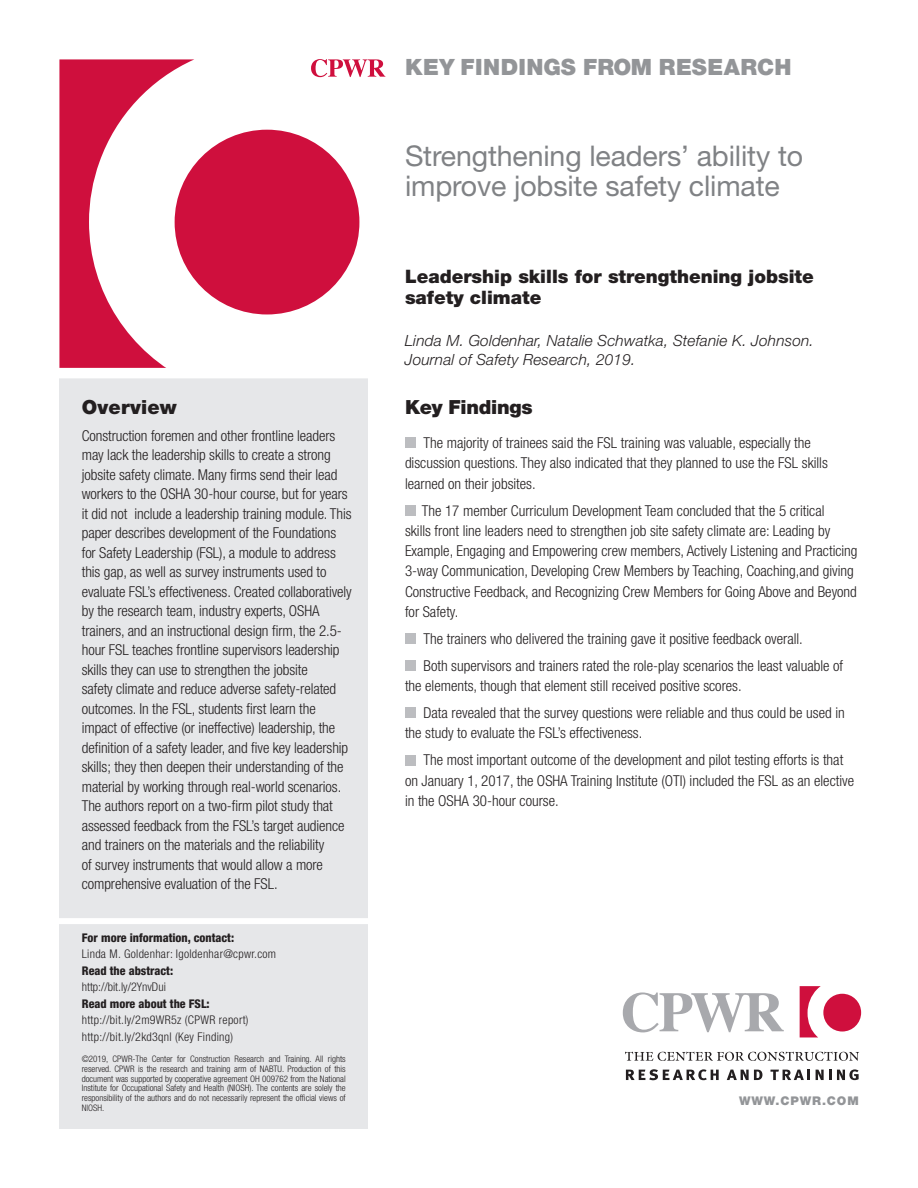
<style>
.page{position:relative;width:918px;height:1188px;background:#fff}
.page>*{position:absolute;margin:0;border:0;box-sizing:border-box;transform-origin:0 0}
._1__Description_Titl{font:28.5px/30px "Helvetica Neue LT Std";letter-spacing:-.005em;color:#808285}
.t1{font:900 22.5px "Helvetica Neue LT Std";letter-spacing:.025em;color:#939598}
._6__Key_Findings_Hea{font:900 19.5px "Helvetica Neue LT Std";letter-spacing:-.015em;color:#231f20}
._4__Overview_Heading{font:900 19.5px "Helvetica Neue LT Std";letter-spacing:.01em;color:#231f20}
._2__Title_of_Researc{font:900 18.6px/21px "Helvetica Neue LT Std";color:#231f20}
._3__Author_s_line{font:italic 300 15.45px/19.5px "Helvetica Neue LT Std";letter-spacing:.01em;color:#231f20}
._5__Overview_Body{font:300 condensed 15px/19.5px "Helvetica Neue LT Std";letter-spacing:-.005em;color:#231f20}
._7__Key_Findings_Bod{font:300 condensed 15px/20.2px "Helvetica Neue LT Std";color:#231f20}
._9__Information_text{font:300 condensed 12px "Helvetica Neue LT Std";letter-spacing:.025em;color:#231f20}
._9__Information_text-2{font:800 condensed 12px "Helvetica Neue LT Std";color:#231f20}
._8__More_info_See_fu{font:800 condensed 12px "Helvetica Neue LT Std";color:#231f20}
._9__Information_text-3{font:300 condensed 12px "Helvetica Neue LT Std";color:#262324}
.t2{font:900 12px "Helvetica Neue LT Std";letter-spacing:.075em;color:#939598}
._10__Copyright_text{font:300 condensed 9px/9.8px "Helvetica Neue LT Std";color:#231f20;text-align:justify}
</style>
<div class="page">
<svg style="left:59px;top:59px;width:135px;height:309px"></svg>
<div style="left:175px;top:130px;width:184px;height:184px;background:#cf0f3d;border-radius:50%"></div>
<div style="left:59px;top:373px;width:309px;height:756px;background:#e6e7e9"></div>
<div style="left:47px;top:918px;width:324px;height:6px;background:#fff"></div>
<div style="left:47px;top:368px;width:324px;height:10px;background:#fff"></div>
<svg style="left:311px;top:59px;width:74px;height:18px"></svg>
<svg style="left:625px;top:1052px;width:234px;height:9px"></svg>
<svg style="left:626px;top:1069px;width:93px;height:11px"></svg>
<svg style="left:727px;top:1070px;width:35px;height:10px"></svg>
<svg style="left:770px;top:1070px;width:40px;height:10px"></svg>
<svg style="left:816px;top:1069px;width:43px;height:11px"></svg>
<svg style="left:623px;top:992px;width:161px;height:40px"></svg>
<svg style="left:800px;top:986px;width:61px;height:51px"></svg>
<div style="left:405px;top:438px;width:10px;height:10px;background:#bcbdc0"></div>
<div style="left:405px;top:505px;width:10px;height:11px;background:#bcbdc0"></div>
<div style="left:405px;top:634px;width:10px;height:10px;background:#bcbdc0"></div>
<div style="left:405px;top:661px;width:10px;height:10px;background:#bcbdc0"></div>
<div style="left:405px;top:708px;width:10px;height:10px;background:#bcbdc0"></div>
<div style="left:405px;top:755px;width:10px;height:10px;background:#bcbdc0"></div>
<p class="_4__Overview_Heading" style="left:82px;top:396px;width:97px">Overview</p>
<p class="_5__Overview_Body" style="left:82px;top:426px;width:272px">Construction foremen and other frontline leaders may lack the leadership skills to create a strong jobsite safety climate. Many firms send their lead workers to the OSHA 30-hour course, but for years it did not include a leadership training module. This paper describes development of the Foundations for Safety Leadership (FSL), a module to address this gap, as well as survey instruments used to evaluate FSL’s effectiveness. Created collaboratively by the research team, industry experts, OSHA trainers, and an instructional design firm, the 2.5- hour FSL teaches frontline supervisors leadership skills they can use to strengthen the jobsite<br>safety climate and reduce adverse safety-related outcomes. In the FSL, students first learn the impact of effective (or ineffective) leadership, the definition of a safety leader, and five key leadership skills; they then deepen their understanding of the material by working through real-world scenarios.<br>The authors report on a two-firm pilot study that assessed feedback from the FSL’s target audience and trainers on the materials and the reliability<br>of survey instruments that would allow a more comprehensive evaluation of the FSL.</p>
<p class="_8__More_info_See_fu" style="left:82px;top:930px;width:154px">For more information, contact:</p>
<p class="_9__Information_text" style="left:82px;top:947px;width:196px">Linda M. Goldenhar: Igoldenhar@cpwr.com</p>
<p class="_9__Information_text-2" style="left:82px;top:963px;width:93px">Read the abstract:</p>
<p class="_9__Information_text-3" style="left:82px;top:980px;width:86px">http://bit.ly/2YnvDui</p>
<p class="_9__Information_text-2" style="left:82px;top:996px;width:129px">Read more about the FSL:</p>
<p class="_9__Information_text" style="left:82px;top:1013px;width:168px">http://bit.ly/2m9WR5z (CPWR report)</p>
<p class="_9__Information_text" style="left:82px;top:1030px;width:153px">http://bit.ly/2kd3qnl (Key Finding)</p>
<p class="_10__Copyright_text" style="left:82px;top:1054px;width:265px">©2019, CPWR-The Center for Construction Research and Training. All rights reserved. CPWR is the research and training arm of NABTU. Production of this document was supported by cooperative agreement OH 009762 from the National Institute for Occupational Safety and Health (NIOSH). The contents are solely the responsibility of the authors and do not necessarily represent the official views of NIOSH.</p>
<h2 class="t1" style="left:405px;top:54px;width:388px">KEY FINDINGS FROM RESEARCH</h2>
<p class="_1__Description_Titl" style="left:405px;top:140px;width:400px">Strengthening leaders’ ability to improve jobsite safety climate</p>
<p class="_2__Title_of_Researc" style="left:405px;top:266px;width:410px">Leadership skills for strengthening jobsite safety climate</p>
<p class="_3__Author_s_line" style="left:405px;top:330px;width:411px">Linda M. Goldenhar, Natalie Schwatka, Stefanie K. Johnson.<br>Journal of Safety Research, 2019.</p>
<p class="_6__Key_Findings_Hea" style="left:405px;top:396px;width:129px">Key Findings</p>
<p class="_7__Key_Findings_Bod" style="left:405px;top:432px;width:424px;text-indent:19px">The majority of trainees said the FSL training was valuable, especially the discussion questions. They also indicated that they planned to use the FSL skills learned on their jobsites.</p>
<p class="_7__Key_Findings_Bod" style="left:405px;top:500px;width:454px;text-indent:17px">The 17 member Curriculum Development Team concluded that the 5 critical<br>skills front line leaders need to strengthen job site safety climate are: Leading by Example, Engaging and Empowering crew members, Actively Listening and Practicing 3-way Communication, Developing Crew Members by Teaching, Coaching,and giving Constructive Feedback, and Recognizing Crew Members for Going Above and Beyond for Safety.</p>
<p class="_7__Key_Findings_Bod" style="left:424px;top:628px;width:381px">The trainers who delivered the training gave it positive feedback overall.</p>
<p class="_7__Key_Findings_Bod" style="left:405px;top:655px;width:440px;text-indent:19px">Both supervisors and trainers rated the role-play scenarios the least valuable of the elements, though that element still received positive scores.</p>
<p class="_7__Key_Findings_Bod" style="left:405px;top:702px;width:441px;text-indent:19px">Data revealed that the survey questions were reliable and thus could be used in the study to evaluate the FSL’s effectiveness.</p>
<p class="_7__Key_Findings_Bod" style="left:405px;top:750px;width:451px;text-indent:19px">The most important outcome of the development and pilot testing efforts is that on January 1, 2017, the OSHA Training Institute (OTI) included the FSL as an elective in the OSHA 30-hour course.</p>
<p class="t2" style="left:739px;top:1094px;width:121px">WWW.CPWR.COM</p>
</div>
